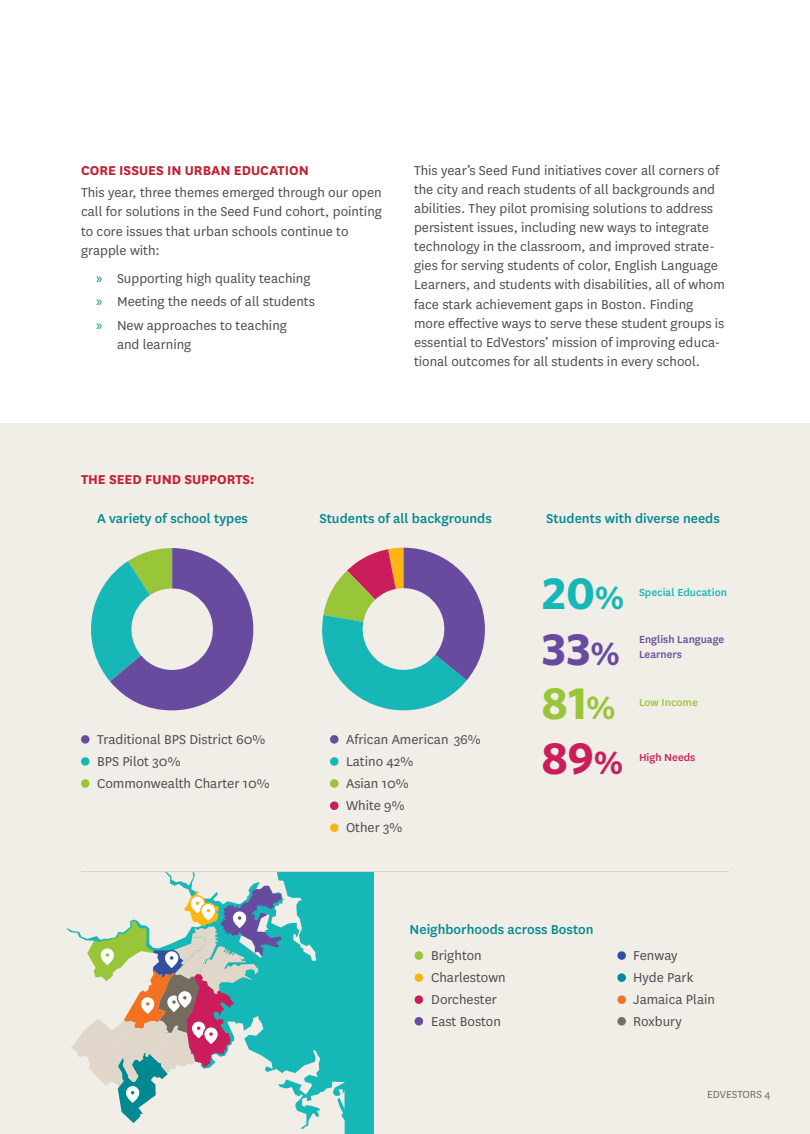
<style>
.page{position:relative;width:810px;height:1134px;background:#fff}
.page>*{position:absolute;margin:0;border:0;box-sizing:border-box;transform-origin:0 0}
.t1{font:700 45px/54.9px "Whitney";color:#684b9f}
.t2{font:700 45px "Whitney";color:#17b7b7}
.t3{font:15px/19.2px "National";color:#4d4d4f}
.t4{font:500 15px "National";color:#008991}
.t5{font:700 15px "National";color:#c42032}
.t6{font:500 12px/15px "National";color:#684b9f}
.t7{font:500 12px "National";color:#17b7b7}
.t8{font:12px "National";color:#746c5f}
.t9{font:500 12px "National";color:#99c539}
.t10{font:500 12px "National";color:#cb1d5c}
.s1{font-family:"Myriad Pro";color:#008991}
.s2{font-size:33px}
.s3{color:#99c539}
.s4{font-size:33px;color:#99c539}
.s5{color:#cb1d5c}
.s6{font-size:33px;color:#cb1d5c}
</style>
<div class="page">
<div style="left:0;top:423px;width:810px;height:711px;background:#f1ede7"></div>
<svg style="left:322px;top:548px;width:163px;height:163px"></svg>
<div style="left:363px;top:588px;width:81px;height:82px;background:#f1ede7;border-radius:50%"></div>
<svg style="left:91px;top:548px;width:162px;height:162px"></svg>
<div style="left:131px;top:589px;width:82px;height:81px;background:#f1ede7;border-radius:50%"></div>
<div style="left:81px;top:735px;width:9px;height:9px;background:#684b9f;border-radius:50%"></div>
<div style="left:81px;top:757px;width:9px;height:9px;background:#17b7b7;border-radius:50%"></div>
<div style="left:81px;top:779px;width:9px;height:9px;background:#99c539;border-radius:50%"></div>
<div style="left:330px;top:735px;width:9px;height:9px;background:#684b9f;border-radius:50%"></div>
<div style="left:330px;top:757px;width:9px;height:9px;background:#17b7b7;border-radius:50%"></div>
<div style="left:330px;top:779px;width:9px;height:9px;background:#99c539;border-radius:50%"></div>
<div style="left:330px;top:801px;width:9px;height:9px;background:#cb1d5c;border-radius:50%"></div>
<div style="left:330px;top:824px;width:9px;height:8px;background:#fcb515;border-radius:50%"></div>
<div style="left:56px;top:862px;width:318px;height:272px;background:#15b7b7"></div>
<svg style="left:56px;top:872px;width:289px;height:262px"></svg>
<div style="left:1px;top:857px;width:405px;height:15px;background:#f1ede7"></div>
<div style="left:415px;top:951px;width:8px;height:9px;background:#99c539;border-radius:50%"></div>
<div style="left:415px;top:973px;width:8px;height:9px;background:#fcb515;border-radius:50%"></div>
<div style="left:415px;top:995px;width:8px;height:9px;background:#cb1d5c;border-radius:50%"></div>
<div style="left:415px;top:1017px;width:8px;height:9px;background:#684b9f;border-radius:50%"></div>
<div style="left:617px;top:951px;width:9px;height:9px;background:#3250a1;border-radius:50%"></div>
<div style="left:617px;top:973px;width:9px;height:9px;background:#008991;border-radius:50%"></div>
<div style="left:617px;top:995px;width:9px;height:9px;background:#f37121;border-radius:50%"></div>
<div style="left:617px;top:1017px;width:9px;height:9px;background:#746c5f;border-radius:50%"></div>
<hr style="left:81px;top:871px;width:648px;height:1px;background:#d9cfc0">
<svg style="left:71px;top:886px;width:211px;height:237px;background:#bac7c1"></svg>
<p class="t5" style="left:81px;top:160px;width:229px">CORE ISSUES IN URBAN EDUCATION</p>
<p class="t3" style="left:81px;top:183px;width:303px">This year, three themes emerged through our open call for solutions in the Seed Fund cohort, pointing to core issues that urban schools continue to grapple with:</p>
<p class="t3" style="left:96px;top:266px;width:220px;line-height:23.7px"><span class="s1">»</span> Supporting high quality teaching <span class="s1">»</span> Meeting the needs of all students <span class="s1">»</span> New approaches to teaching</p>
<p class="t3" style="left:117px;top:334px;width:76px">and learning</p>
<p class="t3" style="left:414px;top:160px;width:312px">This year’s Seed Fund initiatives cover all corners of the city and reach students of all backgrounds and abilities. They pilot promising solutions to address persistent issues, including new ways to integrate technology in the classroom, and improved strate&shy;gies for serving students of color, English Language Learners, and students with disabilities, all of whom face stark achievement gaps in Boston. Finding more effective ways to serve these student groups is essential to EdVestors’ mission of improving educa&shy;tional outcomes for all students in every school.</p>
<p class="t5" style="left:81px;top:469px;width:175px">THE SEED FUND SUPPORTS:</p>
<p class="t4" style="left:97px;top:508px;width:152px">A variety of school types</p>
<p class="t4" style="left:319px;top:508px;width:174px">Students of all backgrounds</p>
<p class="t4" style="left:546px;top:508px;width:175px">Students with diverse needs</p>
<p class="t3" style="left:97px;top:727px;width:174px;line-height:22.2px">Traditional BPS District 60%<br>BPS Pilot 30%<br>Commonwealth Charter 10%</p>
<p class="t3" style="left:346px;top:727px;width:136px;line-height:22.2px">African American 36%<br>Latino 42%<br>Asian 10%<br>White 9%<br>Other 3%</p>
<h1 class="t2" style="left:542px;top:566px;width:84px">20<span class="s2">%</span></h1>
<p class="t7" style="left:639px;top:584px;width:90px">Special Education</p>
<h1 class="t1" style="left:542px;top:620px;width:83px">33<span class="s2">%<br></span><span class="s3">81</span><span class="s4">%<br></span><span class="s5">89</span><span class="s6">%</span></h1>
<p class="t6" style="left:639px;top:631px;width:87px">English Language<br>Learners</p>
<p class="t9" style="left:639px;top:694px;width:60px">Low Income</p>
<p class="t10" style="left:639px;top:749px;width:58px">High Needs</p>
<p class="t4" style="left:410px;top:919px;width:186px">Neighborhoods across Boston</p>
<p class="t3" style="left:431px;top:943px;width:76px;line-height:22.2px">Brighton<br>Charlestown<br>Dorchester<br>East Boston</p>
<p class="t3" style="left:633px;top:943px;width:83px;line-height:22.2px">Fenway<br>Hyde Park<br>Jamaica Plain<br>Roxbury</p>
<p class="t8" style="left:707px;top:1087px;width:65px">EDVESTORS 4</p>
</div>
